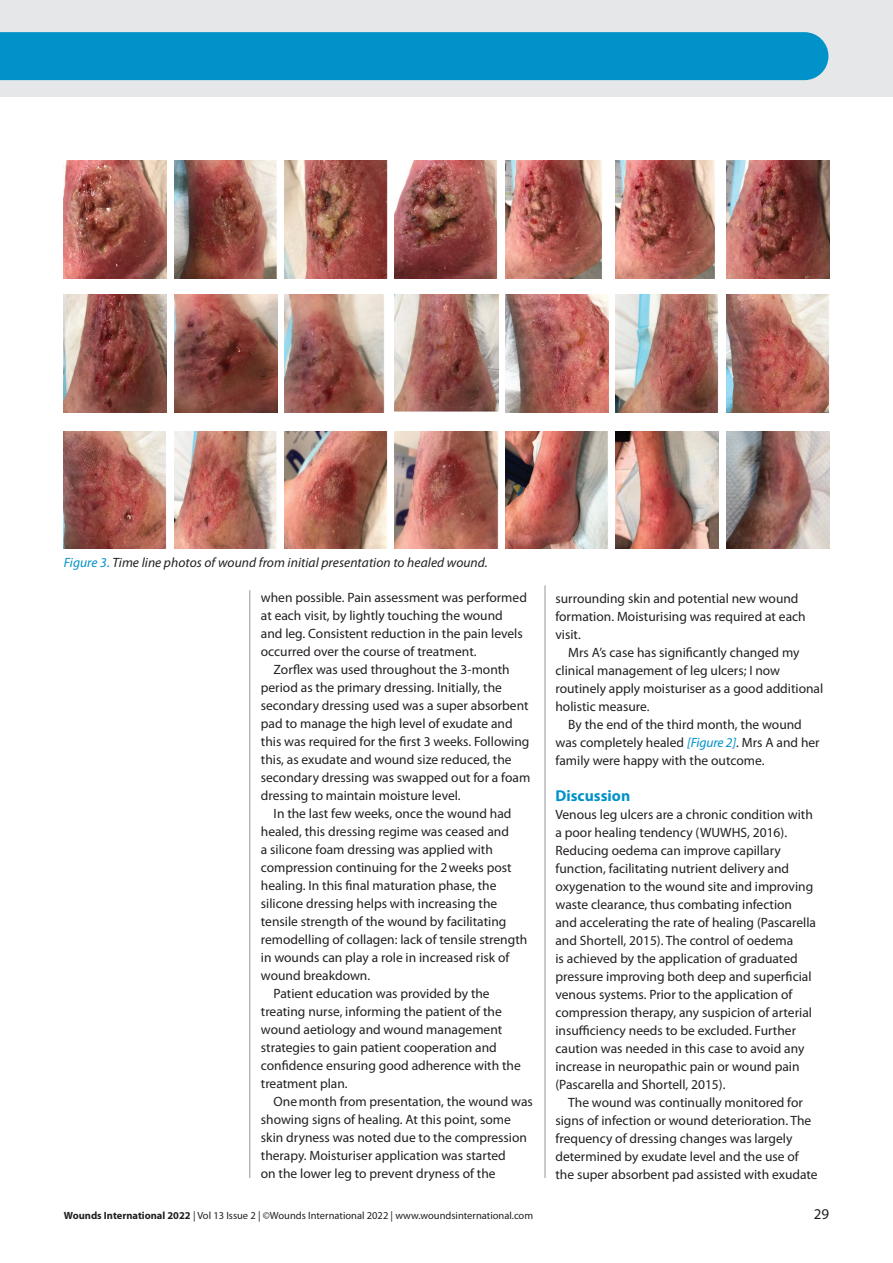
<style>
.page{position:relative;width:893px;height:1263px;background:#fff}
.page>*{position:absolute;margin:0;border:0;box-sizing:border-box;transform-origin:0 0}
.t1{font:700 15.75px "Myriad Pro";color:#0092c8}
.t2{font:15px "Myriad Pro";color:#231f20}
.t3{font:13.5px/18px "Myriad Pro";color:#231f20}
.t4{font:italic 13.5px "Myriad Pro";letter-spacing:.005em;color:#231f20}
.t5{font:10.5px "Myriad Pro";color:#231f20}
.s1{color:#0092c8}
.s2{font-style:italic;color:#0092c8}
.s3{font-weight:700}
</style>
<div class="page">
<hr style="left:545px;top:585px;width:1px;height:593px;background:#939598">
<hr style="left:250px;top:590px;width:1px;height:588px;background:#939598">
<div style="left:0;top:0;width:893px;height:97px;background:#e6e7e9"></div>
<div style="left:0;top:32px;width:828px;height:48px;background:#0092c8"></div>
<img style="left:64px;top:161px;width:103px;height:118px">
<img style="left:174px;top:161px;width:103px;height:118px">
<img style="left:285px;top:161px;width:103px;height:118px">
<img style="left:395px;top:161px;width:102px;height:118px">
<img style="left:505px;top:161px;width:97px;height:118px">
<img style="left:616px;top:161px;width:99px;height:118px">
<img style="left:726px;top:161px;width:103px;height:118px">
<img style="left:64px;top:295px;width:103px;height:118px">
<img style="left:174px;top:295px;width:103px;height:118px">
<img style="left:285px;top:295px;width:99px;height:118px">
<img style="left:395px;top:295px;width:103px;height:117px">
<img style="left:505px;top:295px;width:103px;height:118px">
<img style="left:616px;top:295px;width:103px;height:118px">
<img style="left:726px;top:295px;width:103px;height:118px">
<img style="left:64px;top:431px;width:103px;height:118px">
<img style="left:174px;top:431px;width:103px;height:118px">
<img style="left:285px;top:431px;width:103px;height:118px">
<img style="left:395px;top:431px;width:103px;height:118px">
<img style="left:505px;top:431px;width:103px;height:118px">
<img style="left:616px;top:431px;width:103px;height:118px">
<img style="left:726px;top:431px;width:103px;height:118px">
<p class="t4" style="left:64px;top:554px;width:425px"><span class="s1">Figure 3.</span> Time line photos of wound from initial presentation to healed wound.</p>
<p class="t3" style="left:261px;top:589px;width:268px">when possible. Pain assessment was performed at each visit, by lightly touching the wound and leg. Consistent reduction in the pain levels occurred over the course of treatment.</p>
<p class="t3" style="left:261px;top:661px;width:271px;text-indent:13px">Zorflex was used throughout the 3-month period as the primary dressing. Initially, the secondary dressing used was a super absorbent pad to manage the high level of exudate and this was required for the first 3 weeks. Following this, as exudate and wound size reduced, the secondary dressing was swapped out for a foam dressing to maintain moisture level.</p>
<p class="t3" style="left:274px;top:805px;width:239px">In the last few weeks, once the wound had</p>
<p class="t3" style="left:261px;top:823px;width:250px">healed, this dressing regime was ceased and</p>
<p class="t3" style="left:261px;top:841px;width:234px">a silicone foam dressing was applied with</p>
<p class="t3" style="left:261px;top:859px;width:252px">compression continuing for the 2weeks post</p>
<p class="t3" style="left:261px;top:877px;width:237px">healing. In this final maturation phase, the</p>
<p class="t3" style="left:261px;top:895px;width:238px">silicone dressing helps with increasing the</p>
<p class="t3" style="left:261px;top:913px;width:247px">tensile strength of the wound by facilitating</p>
<p class="t3" style="left:261px;top:931px;width:268px">remodelling of collagen: lack of tensile strength</p>
<p class="t3" style="left:261px;top:949px;width:250px">in wounds can play a role in increased risk of</p>
<p class="t3" style="left:261px;top:967px;width:111px">wound breakdown.</p>
<p class="t3" style="left:274px;top:985px;width:218px">Patient education was provided by the</p>
<p class="t3" style="left:261px;top:1003px;width:242px">treating nurse, informing the patient of the</p>
<p class="t3" style="left:261px;top:1021px;width:243px">wound aetiology and wound management</p>
<p class="t3" style="left:261px;top:1039px;width:237px">strategies to gain patient cooperation and</p>
<p class="t3" style="left:261px;top:1057px;width:261px">confidence ensuring good adherence with the</p>
<p class="t3" style="left:261px;top:1075px;width:88px">treatment plan.</p>
<p class="t3" style="left:274px;top:1093px;width:261px">Onemonth from presentation, the wound was</p>
<p class="t3" style="left:261px;top:1111px;width:251px">showing signs of healing. At this point, some</p>
<p class="t3" style="left:261px;top:1129px;width:268px">skin dryness was noted due to the compression</p>
<p class="t3" style="left:261px;top:1147px;width:246px">therapy. Moisturiser application was started</p>
<p class="t3" style="left:261px;top:1165px;width:236px">on the lower leg to prevent dryness of the</p>
<p class="t3" style="left:555px;top:589px;width:252px">surrounding skin and potential new wound formation. Moisturising was required at each visit.</p>
<p class="t3" style="left:568px;top:643px;width:233px">Mrs A’s case has significantly changed my</p>
<p class="t3" style="left:555px;top:661px;width:226px">clinical management of leg ulcers; I now</p>
<p class="t3" style="left:555px;top:679px;width:269px">routinely apply moisturiser as a good additional</p>
<p class="t3" style="left:555px;top:697px;width:96px">holistic measure.</p>
<p class="t3" style="left:568px;top:715px;width:235px">By the end of the third month, the wound</p>
<p class="t3" style="left:555px;top:733px;width:266px">was completely healed <span class="s2">[Figure 2]</span>. Mrs A and her</p>
<p class="t3" style="left:555px;top:751px;width:211px">family were happy with the outcome.</p>
<p class="t1" style="left:555px;top:785px;width:76px">Discussion</p>
<p class="t3" style="left:555px;top:805px;width:262px">Venous leg ulcers are a chronic condition with a poor healing tendency (WUWHS, 2016).<br>Reducing oedema can improve capillary function, facilitating nutrient delivery and oxygenation to the wound site and improving waste clearance, thus combating infection and accelerating the rate of healing (Pascarella and Shortell, 2015). The control of oedema<br>is achieved by the application of graduated pressure improving both deep and superficial venous systems. Prior to the application of compression therapy, any suspicion of arterial insufficiency needs to be excluded. Further caution was needed in this case to avoid any increase in neuropathic pain or wound pain (Pascarella and Shortell, 2015).</p>
<p class="t3" style="left:555px;top:1093px;width:264px;text-indent:13px">The wound was continually monitored for signs of infection or wound deterioration. The frequency of dressing changes was largely determined by exudate level and the use of the super absorbent pad assisted with exudate</p>
<p class="t5" style="left:64px;top:1208px;width:471px"><span class="s3">Wounds International 2022</span> | Vol 13 Issue 2 | ©Wounds International 2022 | www.woundsinternational.com</p>
<p class="t2" style="left:814px;top:1204px;width:17px">29</p>
</div>
